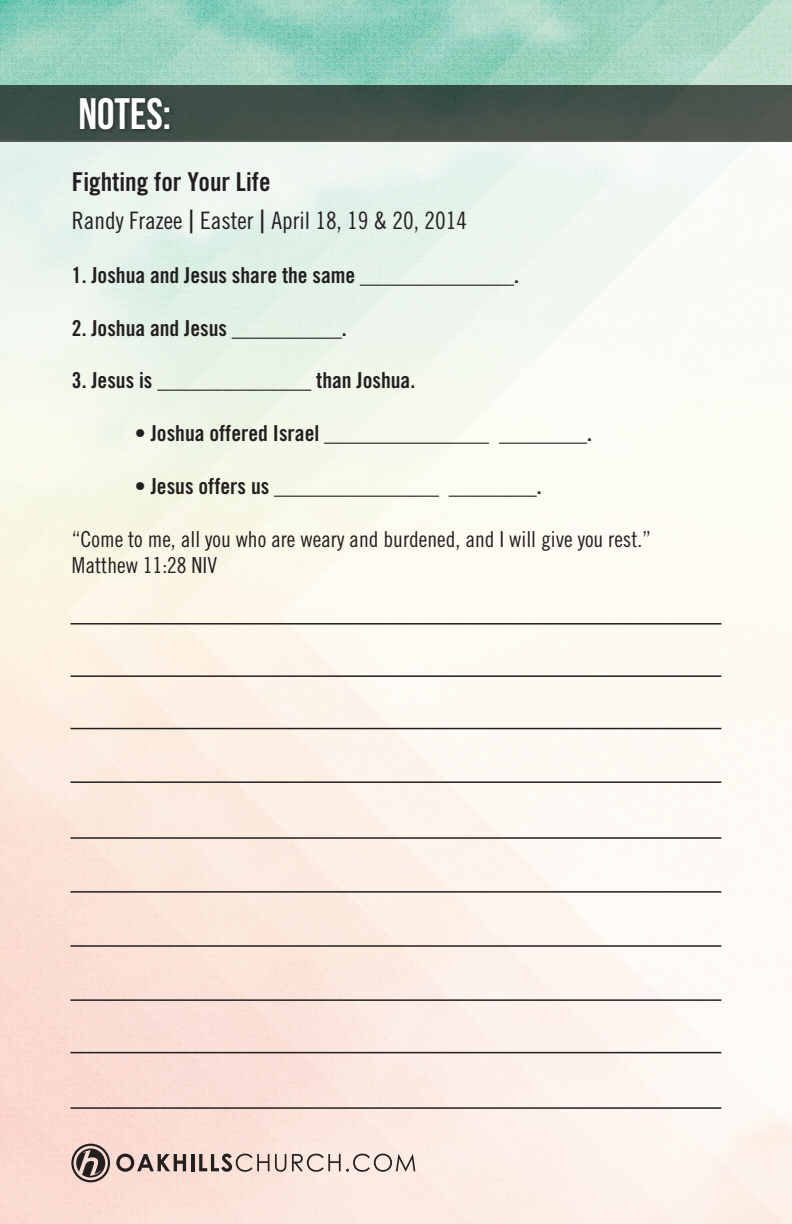
<style>
.page{position:relative;width:792px;height:1224px;background:#fff}
.page>*{position:absolute;margin:0;border:0;box-sizing:border-box;transform-origin:0 0}
.t1{font:44px "Bebas Neue";color:#fff}
.t2{font:26px "Trade Gothic Bold Cond Twenty";color:#231f20}
.t3{font:24px "Trade Gothic Cond Eighteen";color:#231f20}
.t4{font:22px "Trade Gothic Bold Cond Twenty";color:#231f20}
.t5{font:22px/26.4px "Trade Gothic Cond Eighteen";color:#231f20}
.s1{font-size:32px}
</style>
<div class="page">
<img style="left:0;top:0;width:792px;height:1224px">
<svg style="left:0;top:85px;width:792px;height:57px;background:#43514a"></svg>
<div style="left:77px;top:95px;width:98px;height:40px;background:#231f20;opacity:.75"></div>
<hr style="left:70px;top:623px;width:651px;height:2px;background:#231f20">
<hr style="left:70px;top:675px;width:651px;height:2px;background:#231f20">
<hr style="left:70px;top:728px;width:651px;height:1px;background:#231f20">
<hr style="left:70px;top:781px;width:651px;height:2px;background:#231f20">
<hr style="left:70px;top:837px;width:651px;height:2px;background:#231f20">
<hr style="left:70px;top:891px;width:651px;height:2px;background:#231f20">
<hr style="left:70px;top:945px;width:651px;height:2px;background:#231f20">
<hr style="left:70px;top:999px;width:651px;height:2px;background:#231f20">
<hr style="left:70px;top:1052px;width:651px;height:1px;background:#231f20">
<hr style="left:70px;top:1107px;width:651px;height:2px;background:#231f20">
<svg style="left:71px;top:1144px;width:39px;height:38px"></svg>
<svg style="left:116px;top:1154px;width:70px;height:18px"></svg>
<hr style="left:191px;top:1154px;width:3px;height:17px;background:#231f20">
<svg style="left:199px;top:1154px;width:87px;height:18px;background:#bba8a2"></svg>
<svg style="left:292px;top:1154px;width:123px;height:18px;background:#cbbcb6"></svg>
<h1 class="t1" style="left:78px;top:90px;width:94px">NOTES:</h1>
<p class="t2" style="left:72px;top:166px;width:200px">Fighting for Your Life</p>
<p class="t3" style="left:72px;top:207px;width:397px">Randy Frazee <span class="s1">|</span> Easter <span class="s1">|</span> April 18, 19 &amp; 20, 2014</p>
<p class="t4" style="left:72px;top:262px;width:449px">1. Joshua and Jesus share the same ______________.</p>
<p class="t4" style="left:72px;top:314px;width:276px">2. Joshua and Jesus __________.</p>
<p class="t4" style="left:72px;top:367px;width:345px">3. Jesus is ______________ than Joshua.</p>
<p class="t4" style="left:135px;top:420px;width:458px">• Joshua offered Israel _______________ ________.</p>
<p class="t4" style="left:135px;top:473px;width:408px">• Jesus offers us _______________ ________.</p>
<p class="t5" style="left:72px;top:526px;width:581px">“Come to me, all you who are weary and burdened, and I will give you rest.”<br>Matthew 11:28 NIV</p>
</div>
